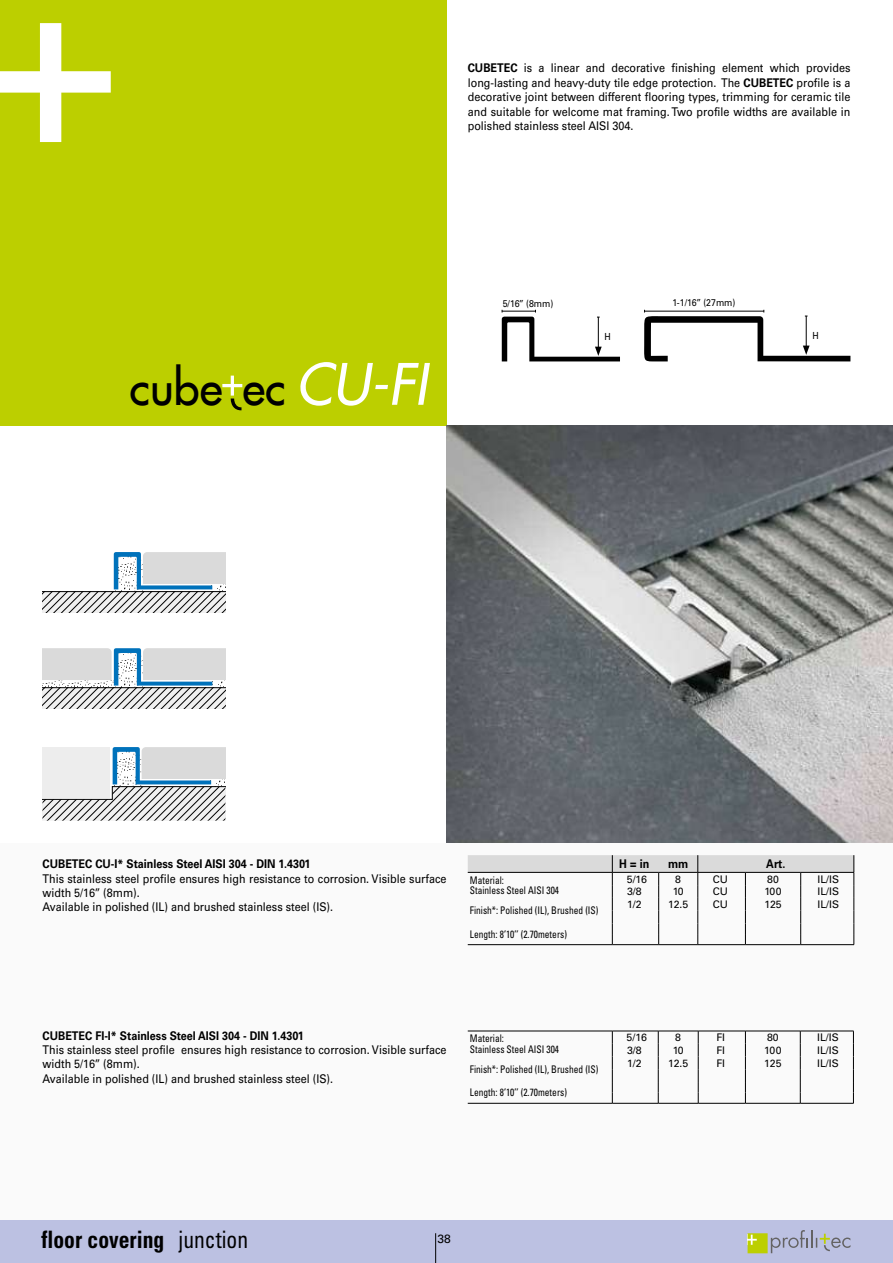
<style>
.page{position:relative;width:893px;height:1263px;background:#fff}
.page>*{position:absolute;margin:0;border:0;box-sizing:border-box;transform-origin:0 0}
.t1{font:46.5px "Futura LT";color:#000}
.t2{font:700 condensed 24px "Univers LT Std";color:#000;scale:.9 1}
.t3{font:12px/14.4px "Univers LT Std";color:#000;scale:.9 1}
.t4{font:700 12px "Univers LT Std";color:#000;scale:.9 1}
.t5{font:12px "Univers LT Std";color:#000}
.t6{font:condensed 10.5px/10.5px "Univers LT Std";color:#000;scale:.9 1}
.t7{font:10.5px "Univers LT Std";color:#000}
.t8{font:9.75px "Univers LT Std";color:#000;scale:.9 1}
.s1{font-weight:700}
.s2{font-style:italic;font-size:55.5px;color:#fff}
.s3{font-weight:400}
</style>
<div class="page">
<div style="left:0;top:843px;width:893px;height:396px;background:#fafafa"></div>
<div style="left:0;top:0;width:446px;height:426px;background:#bccf00"></div>
<svg style="left:0;top:23px;width:111px;height:119px"></svg>
<div style="left:0;top:1220px;width:893px;height:43px;background:#bcc1e2"></div>
<svg style="left:748px;top:1230px;width:102px;height:23px"></svg>
<hr style="left:435px;top:1233px;width:1px;height:30px;background:#000">
<svg style="left:222px;top:376px;width:20px;height:34px"></svg>
<img style="left:446px;top:426px;width:447px;height:417px">
<svg style="left:43px;top:552px;width:182px;height:61px"></svg>
<svg style="left:43px;top:648px;width:183px;height:61px"></svg>
<svg style="left:43px;top:747px;width:182px;height:74px"></svg>
<svg style="left:502px;top:310px;width:118px;height:51px"></svg>
<svg style="left:644px;top:310px;width:206px;height:51px"></svg>
<svg style="left:468px;top:855px;width:387px;height:89px"></svg>
<hr style="left:612px;top:944px;width:47px;height:1px;background:#000">
<hr style="left:659px;top:944px;width:39px;height:1px;background:#000">
<hr style="left:698px;top:944px;width:47px;height:1px;background:#000">
<hr style="left:745px;top:944px;width:56px;height:1px;background:#000">
<hr style="left:801px;top:944px;width:53px;height:1px;background:#000">
<hr style="left:468px;top:944px;width:144px;height:1px;background:#000">
<hr style="left:468px;top:1031px;width:144px;height:1px;background:#000">
<hr style="left:612px;top:1031px;width:46px;height:1px;background:#000">
<hr style="left:658px;top:1031px;width:40px;height:1px;background:#000">
<hr style="left:698px;top:1031px;width:47px;height:1px;background:#000">
<hr style="left:745px;top:1031px;width:55px;height:1px;background:#000">
<hr style="left:800px;top:1031px;width:54px;height:1px;background:#000">
<svg style="left:612px;top:1031px;width:1px;height:72px"></svg>
<svg style="left:658px;top:1031px;width:1px;height:72px"></svg>
<svg style="left:698px;top:1031px;width:1px;height:72px"></svg>
<svg style="left:745px;top:1031px;width:1px;height:72px"></svg>
<svg style="left:800px;top:1031px;width:1px;height:72px"></svg>
<svg style="left:853px;top:1031px;width:1px;height:72px"></svg>
<hr style="left:612px;top:1103px;width:46px;height:1px;background:#000">
<hr style="left:658px;top:1103px;width:40px;height:1px;background:#000">
<hr style="left:698px;top:1103px;width:47px;height:1px;background:#000">
<hr style="left:745px;top:1103px;width:55px;height:1px;background:#000">
<hr style="left:800px;top:1103px;width:54px;height:1px;background:#000">
<hr style="left:468px;top:1103px;width:144px;height:1px;background:#000">
<p class="t3" style="left:468px;top:61px;width:427px;text-align:justify"><span class="s1">CUBETEC</span> is a linear and decorative finishing element which provides long-lasting and heavy-duty tile edge protection. The <span class="s1">CUBETEC</span> profile is a decorative joint between different flooring types, trimming for ceramic tile and suitable for welcome mat framing. Two profile widths are available in polished stainless steel AISI 304.</p>
<h1 class="t1" style="left:129px;top:357px;width:299px">cube ec <span class="s2">CU-FI</span></h1>
<p class="t8" style="left:503px;top:298px;width:58px">5/16’’ (8mm)</p>
<p class="t8" style="left:672px;top:297px;width:72px">1-1/16’’ (27mm)</p>
<p class="t8" style="left:605px;top:331px;width:9px">H</p>
<p class="t8" style="left:812px;top:330px;width:9px">H</p>
<p class="t4" style="left:43px;top:857px;width:299px">CUBETEC CU-I* Stainless Steel AISI 304 - DIN 1.4301</p>
<p class="t3" style="left:43px;top:871px;width:450px">This stainless steel profile ensures high resistance to corrosion. Visible surface width 5/16’’ (8mm).<br>Available in polished (IL) and brushed stainless steel (IS).</p>
<p class="t4" style="left:619px;top:857px;width:35px">H = in</p>
<p class="t4" style="left:668px;top:857px;width:24px">mm</p>
<p class="t4" style="left:766px;top:857px;width:23px">Art.</p>
<p class="t6" style="left:470px;top:874px;width:101px">Material:<br>Stainless Steel AISI 304</p>
<p class="t7" style="left:627px;top:873px;width:22px">5/16</p>
<p class="t7" style="left:675px;top:873px;width:7px">8</p>
<p class="t7" style="left:713px;top:872px;width:17px">CU</p>
<p class="t7" style="left:767px;top:872px;width:13px">80</p>
<p class="t7" style="left:817px;top:872px;width:23px">IL/IS</p>
<p class="t7" style="left:627px;top:885px;width:16px">3/8</p>
<p class="t7" style="left:673px;top:885px;width:13px">10</p>
<p class="t7" style="left:713px;top:885px;width:17px">CU</p>
<p class="t7" style="left:764px;top:885px;width:19px">100</p>
<p class="t7" style="left:817px;top:885px;width:23px">IL/IS</p>
<p class="t6" style="left:470px;top:905px;width:144px">Finish*: Polished (IL), Brushed (IS)</p>
<p class="t6" style="left:470px;top:929px;width:109px">Length: 8’10’’ (2.70meters)</p>
<p class="t7" style="left:627px;top:898px;width:16px">1/2</p>
<p class="t7" style="left:668px;top:898px;width:22px">12.5</p>
<p class="t7" style="left:713px;top:898px;width:17px">CU</p>
<p class="t7" style="left:764px;top:898px;width:19px">125</p>
<p class="t7" style="left:817px;top:898px;width:23px">IL/IS</p>
<p class="t4" style="left:43px;top:1028px;width:292px">CUBETEC FI-I* Stainless Steel AISI 304 - DIN 1.4301</p>
<p class="t3" style="left:43px;top:1042px;width:450px">This stainless steel profile ensures high resistance to corrosion. Visible surface width 5/16’’ (8mm).<br>Available in polished (IL) and brushed stainless steel (IS).</p>
<p class="t6" style="left:470px;top:1033px;width:101px">Material:<br>Stainless Steel AISI 304</p>
<p class="t7" style="left:627px;top:1031px;width:22px">5/16</p>
<p class="t7" style="left:675px;top:1031px;width:7px">8</p>
<p class="t7" style="left:716px;top:1031px;width:10px">FI</p>
<p class="t7" style="left:767px;top:1031px;width:13px">80</p>
<p class="t7" style="left:817px;top:1031px;width:23px">IL/IS</p>
<p class="t7" style="left:627px;top:1044px;width:16px">3/8</p>
<p class="t7" style="left:673px;top:1044px;width:13px">10</p>
<p class="t7" style="left:716px;top:1044px;width:10px">FI</p>
<p class="t7" style="left:764px;top:1044px;width:19px">100</p>
<p class="t7" style="left:817px;top:1044px;width:23px">IL/IS</p>
<p class="t6" style="left:470px;top:1064px;width:144px">Finish*: Polished (IL), Brushed (IS)</p>
<p class="t6" style="left:470px;top:1087px;width:109px">Length: 8’10’’ (2.70meters)</p>
<p class="t7" style="left:627px;top:1057px;width:16px">1/2</p>
<p class="t7" style="left:668px;top:1057px;width:22px">12.5</p>
<p class="t7" style="left:716px;top:1057px;width:10px">FI</p>
<p class="t7" style="left:764px;top:1057px;width:19px">125</p>
<p class="t7" style="left:817px;top:1057px;width:23px">IL/IS</p>
<h2 class="t2" style="left:41px;top:1225px;width:231px">floor covering <span class="s3">junction</span></h2>
<p class="t5" style="left:438px;top:1232px;width:15px">38</p>
</div>
